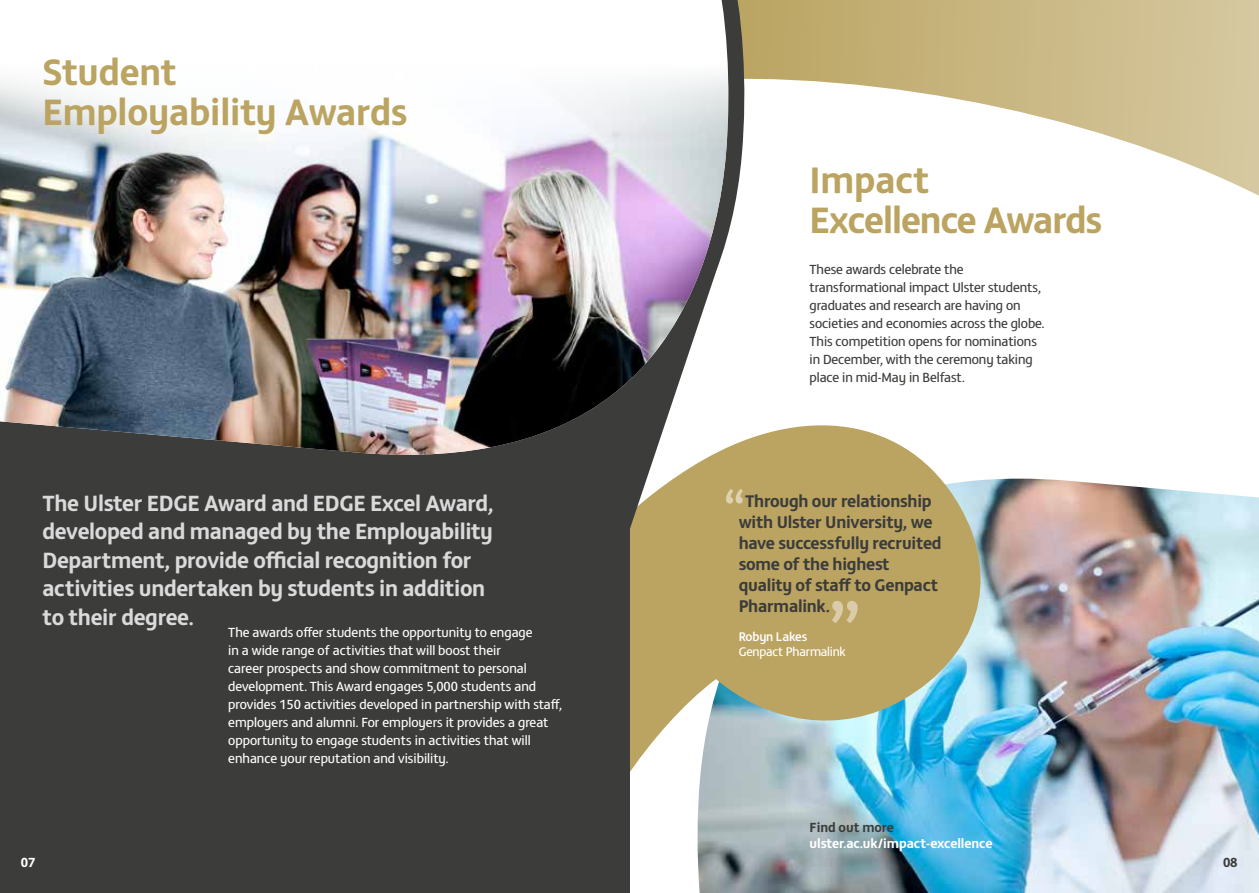
<style>
.page{position:relative;width:1259px;height:893px;background:#fff}
.page>*{position:absolute;margin:0;border:0;box-sizing:border-box;transform-origin:0 0}
.t1{font:700 37.5px/40.5px "FS Matthew";letter-spacing:-.005em;color:#bba461}
.t2{font:700 37.5px/40.5px "FS Matthew";letter-spacing:-.025em;color:#bba461}
.t3{font:700 22.5px/28.5px "FS Matthew";letter-spacing:-.015em;color:#dadada}
.t4{font:700 17.25px/21px "FS Matthew";letter-spacing:-.015em;color:#3c3c3b}
.t5{font:13.5px/18px "FS Matthew";color:#fff}
.t6{font:13.5px/18px "FS Matthew";letter-spacing:-.005em;color:#3c3c3b}
.t7{font:700 13.5px "FS Matthew";letter-spacing:-.005em;color:#fff}
.t8{font:700 13.5px "FS Matthew";letter-spacing:-.005em;color:#3c3c3b}
.t9{font:12.75px "FS Matthew";letter-spacing:-.015em;color:#fff}
.t10{font:500 12.75px "FS Matthew";letter-spacing:-.015em;color:#fff}
</style>
<div class="page">
<svg style="left:756px;top:0;width:503px;height:196px"></svg>
<img style="left:1003px;top:478px;width:256px;height:415px">
<img style="left:1003px;top:479px;width:67px;height:414px">
<img style="left:756px;top:425px;width:247px;height:468px">
<svg style="left:629px;top:0;width:127px;height:893px;fill:#bba461"></svg>
<div style="left:0;top:0;width:629px;height:893px;background:#3c3c3b"></div>
<svg style="left:732px;top:0;width:15px;height:460px"></svg>
<div style="left:0;top:0;width:732px;height:460px;background:#fff"></div>
<img style="left:0;top:64px;width:730px;height:396px">
<svg style="left:726px;top:489px;width:17px;height:15px"></svg>
<svg style="left:832px;top:601px;width:25px;height:22px"></svg>
<h1 class="t1" style="left:43px;top:48px;width:367px">Student<br>Employability Awards</h1>
<h2 class="t3" style="left:43px;top:487px;width:453px">The Ulster EDGE Award and EDGE Excel Award, developed and managed by the Employability Department, provide official recognition for activities undertaken by students in addition to their degree.</h2>
<p class="t5" style="left:228px;top:623px;width:335px">The awards offer students the opportunity to engage<br>in a wide range of activities that will boost their<br>career prospects and show commitment to personal development. This Award engages 5,000 students and provides 150 activities developed in partnership with staff, employers and alumni. For employers it provides a great opportunity to engage students in activities that will enhance your reputation and visibility.</p>
<h1 class="t2" style="left:809px;top:156px;width:294px">Impact<br>Excellence Awards</h1>
<p class="t6" style="left:809px;top:259px;width:236px">These awards celebrate the transformational impact Ulster students, graduates and research are having on societies and economies across the globe.<br>This competition opens for nominations in December, with the ceremony taking place in mid-May in Belfast.</p>
<p class="t4" style="left:738px;top:489px;width:204px;text-indent:6px">Through our relationship with Ulster University, we have successfully recruited some of the highest quality of staff to Genpact<br>Pharmalink.</p>
<p class="t10" style="left:738px;top:626px;width:70px">Robyn Lakes</p>
<p class="t9" style="left:738px;top:642px;width:109px">Genpact Pharmalink</p>
<p class="t8" style="left:809px;top:816px;width:86px">Find out more</p>
<p class="t7" style="left:809px;top:833px;width:184px">ulster.ac.uk/impact-excellence</p>
<p class="t7" style="left:21px;top:851px;width:16px">07</p>
<p class="t8" style="left:1223px;top:851px;width:16px">08</p>
</div>
